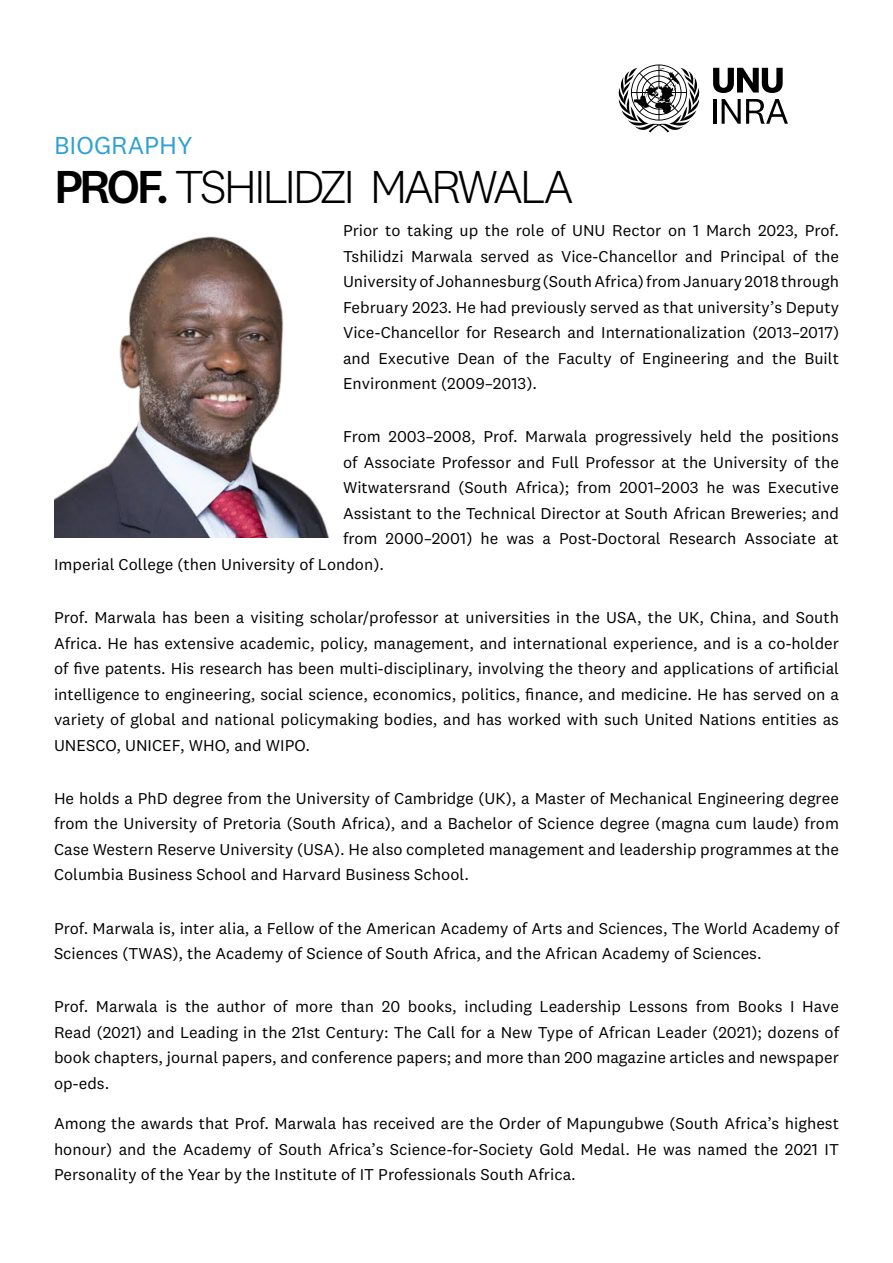
<style>
.page{position:relative;width:893px;height:1263px;background:#fff}
.page>*{position:absolute;margin:0;border:0;box-sizing:border-box;transform-origin:0 0}
.Title_1__3_lines{font:300 48px "National 2";letter-spacing:-.08em;color:#000001}
.Event_category{font:25.5px "National 2";color:#2fa0d4}
.Normal__Web{font:16.35px/25.5px "National 2";color:#000;text-align:justify}
.s1{font-weight:500}
</style>
<div class="page">
<img style="left:54px;top:236px;width:276px;height:302px">
<svg style="left:618px;top:64px;width:82px;height:69px"></svg>
<svg style="left:713px;top:68px;width:70px;height:25px"></svg>
<hr style="left:713px;top:99px;width:3px;height:25px;background:#000001">
<svg style="left:722px;top:99px;width:66px;height:25px"></svg>
<p class="Event_category" style="left:54px;top:130px;width:140px">BIOGRAPHY</p>
<p class="Title_1__3_lines" style="left:54px;top:159px;width:521px"><span class="s1">PROF.</span> TSHILIDZI MARWALA</p>
<p class="Normal__Web" style="left:343px;top:218px;width:497px">Prior to taking up the role of UNU Rector on 1 March 2023, Prof.<br>Tshilidzi Marwala served as Vice-Chancellor and Principal of the University of Johannesburg (South Africa) from January 2018 through February 2023. He had previously served as that university’s Deputy Vice-Chancellor for Research and Internationalization (2013–2017) and Executive Dean of the Faculty of Engineering and the Built Environment (2009–2013).</p>
<p class="Normal__Web" style="left:343px;top:424px;width:497px">From 2003–2008, Prof. Marwala progressively held the positions</p>
<p class="Normal__Web" style="left:343px;top:449px;width:497px">of Associate Professor and Full Professor at the University of the</p>
<p class="Normal__Web" style="left:343px;top:475px;width:497px">Witwatersrand (South Africa); from 2001–2003 he was Executive</p>
<p class="Normal__Web" style="left:343px;top:500px;width:497px">Assistant to the Technical Director at South African Breweries; and</p>
<p class="Normal__Web" style="left:343px;top:526px;width:497px">from 2000–2001) he was a Post-Doctoral Research Associate at</p>
<p class="Normal__Web" style="left:54px;top:551px;width:331px">Imperial College (then University of London).</p>
<p class="Normal__Web" style="left:54px;top:605px;width:787px">Prof. Marwala has been a visiting scholar/professor at universities in the USA, the UK, China, and South Africa. He has extensive academic, policy, management, and international experience, and is a co-holder of five patents. His research has been multi-disciplinary, involving the theory and applications of artificial intelligence to engineering, social science, economics, politics, finance, and medicine. He has served on a variety of global and national policymaking bodies, and has worked with such United Nations entities as UNESCO, UNICEF, WHO, and WIPO.</p>
<p class="Normal__Web" style="left:54px;top:785px;width:786px">He holds a PhD degree from the University of Cambridge (UK), a Master of Mechanical Engineering degree from the University of Pretoria (South Africa), and a Bachelor of Science degree (magna cum laude) from Case Western Reserve University (USA). He also completed management and leadership programmes at the Columbia Business School and Harvard Business School.</p>
<p class="Normal__Web" style="left:54px;top:915px;width:786px">Prof. Marwala is, inter alia, a Fellow of the American Academy of Arts and Sciences, The World Academy of<br>Sciences (TWAS), the Academy of Science of South Africa, and the African Academy of Sciences.</p>
<p class="Normal__Web" style="left:54px;top:994px;width:786px">Prof. Marwala is the author of more than 20 books, including Leadership Lessons from Books I Have Read (2021) and Leading in the 21st Century: The Call for a New Type of African Leader (2021); dozens of book chapters, journal papers, and conference papers; and more than 200 magazine articles and newspaper op-eds.</p>
<p class="Normal__Web" style="left:54px;top:1111px;width:786px">Among the awards that Prof. Marwala has received are the Order of Mapungubwe (South Africa’s highest honour) and the Academy of South Africa’s Science-for-Society Gold Medal. He was named the 2021 IT Personality of the Year by the Institute of IT Professionals South Africa.</p>
</div>
